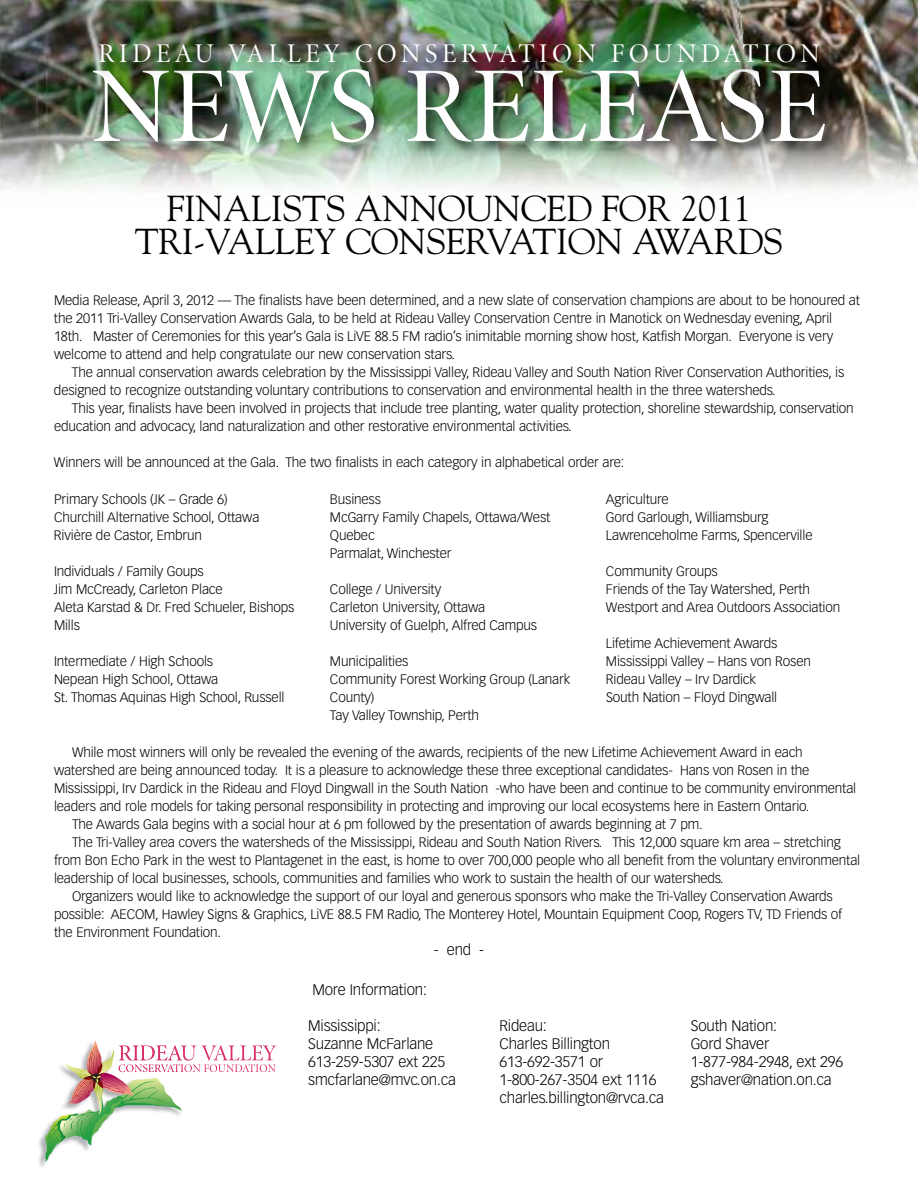
<style>
.page{position:relative;width:918px;height:1188px;background:#fff}
.page>*{position:absolute;margin:0;border:0;box-sizing:border-box;transform-origin:0 0}
.t1{font:108px "Minion Display";color:#fff}
.t2{font:36px/33px "Goudy";letter-spacing:-.01em;color:#000;text-align:center}
.t3{font:27px "Minion Display";letter-spacing:.155em;color:#fff}
.t4{font:300 15px/18px "Vectora LH";letter-spacing:-.01em;color:#000}
.t5{font:300 13.5px/18px "Vectora LH";letter-spacing:-.01em;color:#000}
</style>
<div class="page">
<img style="left:0;top:0;width:918px;height:189px">
<img style="left:36px;top:45px;width:858px;height:146px">
<img style="left:39px;top:1040px;width:57px;height:127px">
<svg style="left:43px;top:1041px;width:233px;height:121px"></svg>
<img style="left:47px;top:35px;width:837px;height:79px">
<img style="left:93px;top:69px;width:552px;height:45px">
<h3 class="t3" style="left:98px;top:42px;width:723px">RIDEAU VALLEY CONSERVATION FOUNDATION</h3>
<h1 class="t1" style="left:91px;top:64px;width:737px">NEWS RELEASE</h1>
<h2 class="t2" style="left:135px;top:193px;width:650px">FINALISTS ANNOUNCED FOR 2011<br>TRI-VALLEY CONSERVATION AWARDS</h2>
<p class="t5" style="left:54px;top:293px;width:808px">Media Release, April 3, 2012 — The finalists have been determined, and a new slate of conservation champions are about to be honoured at the 2011 Tri-Valley Conservation Awards Gala, to be held at Rideau Valley Conservation Centre in Manotick on Wednesday evening, April 18th. Master of Ceremonies for this year’s Gala is LiVE 88.5 FM radio’s inimitable morning show host, Katfish Morgan. Everyone is very welcome to attend and help congratulate our new conservation stars.</p>
<p class="t5" style="left:54px;top:365px;width:792px;text-indent:18px">The annual conservation awards celebration by the Mississippi Valley, Rideau Valley and South Nation River Conservation Authorities, is designed to recognize outstanding voluntary contributions to conservation and environmental health in the three watersheds.</p>
<p class="t5" style="left:54px;top:401px;width:801px;text-indent:18px">This year, finalists have been involved in projects that include tree planting, water quality protection, shoreline stewardship, conservation education and advocacy, land naturalization and other restorative environmental activities.</p>
<p class="t5" style="left:54px;top:455px;width:572px">Winners will be announced at the Gala. The two finalists in each category in alphabetical order are:</p>
<p class="t5" style="left:54px;top:491px;width:207px">Primary Schools (JK – Grade 6)<br>Churchill Alternative School, Ottawa<br>Rivière de Castor, Embrun</p>
<p class="t5" style="left:54px;top:563px;width:242px">Individuals / Family Goups<br>Jim McCready, Carleton Place<br>Aleta Karstad &amp; Dr. Fred Schueler, Bishops<br>Mills</p>
<p class="t5" style="left:54px;top:653px;width:232px">Intermediate / High Schools<br>Nepean High School, Ottawa<br>St. Thomas Aquinas High School, Russell</p>
<p class="t5" style="left:330px;top:491px;width:222px">Business<br>McGarry Family Chapels, Ottawa/West<br>Quebec<br>Parmalat, Winchester</p>
<p class="t5" style="left:330px;top:581px;width:209px">College / University<br>Carleton University, Ottawa<br>University of Guelph, Alfred Campus</p>
<p class="t5" style="left:330px;top:653px;width:242px">Municipalities<br>Community Forest Working Group (Lanark<br>County)<br>Tay Valley Township, Perth</p>
<p class="t5" style="left:606px;top:491px;width:208px">Agriculture<br>Gord Garlough, Williamsburg<br>Lawrenceholme Farms, Spencerville</p>
<p class="t5" style="left:606px;top:563px;width:236px">Community Groups<br>Friends of the Tay Watershed, Perth<br>Westport and Area Outdoors Association</p>
<p class="t5" style="left:606px;top:635px;width:207px">Lifetime Achievement Awards<br>Mississippi Valley – Hans von Rosen<br>Rideau Valley – Irv Dardick<br>South Nation – Floyd Dingwall</p>
<p class="t5" style="left:72px;top:745px;width:732px">While most winners will only be revealed the evening of the awards, recipients of the new Lifetime Achievement Award in each</p>
<p class="t5" style="left:54px;top:763px;width:757px">watershed are being announced today. It is a pleasure to acknowledge these three exceptional candidates- Hans von Rosen in the</p>
<p class="t5" style="left:54px;top:781px;width:804px">Mississippi, Irv Dardick in the Rideau and Floyd Dingwall in the South Nation -who have been and continue to be community environmental</p>
<p class="t5" style="left:54px;top:799px;width:757px">leaders and role models for taking personal responsibility in protecting and improving our local ecosystems here in Eastern Ontario.</p>
<p class="t5" style="left:72px;top:817px;width:632px">The Awards Gala begins with a social hour at 6 pm followed by the presentation of awards beginning at 7 pm.</p>
<p class="t5" style="left:72px;top:835px;width:770px">The Tri-Valley area covers the watersheds of the Mississippi, Rideau and South Nation Rivers. This 12,000 square km area – stretching</p>
<p class="t5" style="left:54px;top:853px;width:808px">from Bon Echo Park in the west to Plantagenet in the east, is home to over 700,000 people who all benefit from the voluntary environmental</p>
<p class="t5" style="left:54px;top:871px;width:671px">leadership of local businesses, schools, communities and families who work to sustain the health of our watersheds.</p>
<p class="t5" style="left:72px;top:889px;width:762px">Organizers would like to acknowledge the support of our loyal and generous sponsors who make the Tri-Valley Conservation Awards</p>
<p class="t5" style="left:54px;top:907px;width:790px">possible: AECOM, Hawley Signs &amp; Graphics, LiVE 88.5 FM Radio, The Monterey Hotel, Mountain Equipment Coop, Rogers TV, TD Friends of</p>
<p class="t5" style="left:54px;top:925px;width:169px">the Environment Foundation.</p>
<p class="t4" style="left:434px;top:942px;width:52px">- end -</p>
<p class="t4" style="left:312px;top:981px;width:116px">More Information:</p>
<p class="t4" style="left:308px;top:1017px;width:149px">Mississippi:<br>Suzanne McFarlane<br>613-259-5307 ext 225 smcfarlane@mvc.on.ca</p>
<p class="t4" style="left:499px;top:1017px;width:166px">Rideau:<br>Charles Billington<br>613-692-3571 or<br>1-800-267-3504 ext 1116 charles.billington@rvca.ca</p>
<p class="t4" style="left:691px;top:1017px;width:154px">South Nation:<br>Gord Shaver<br>1-877-984-2948, ext 296 gshaver@nation.on.ca</p>
</div>
